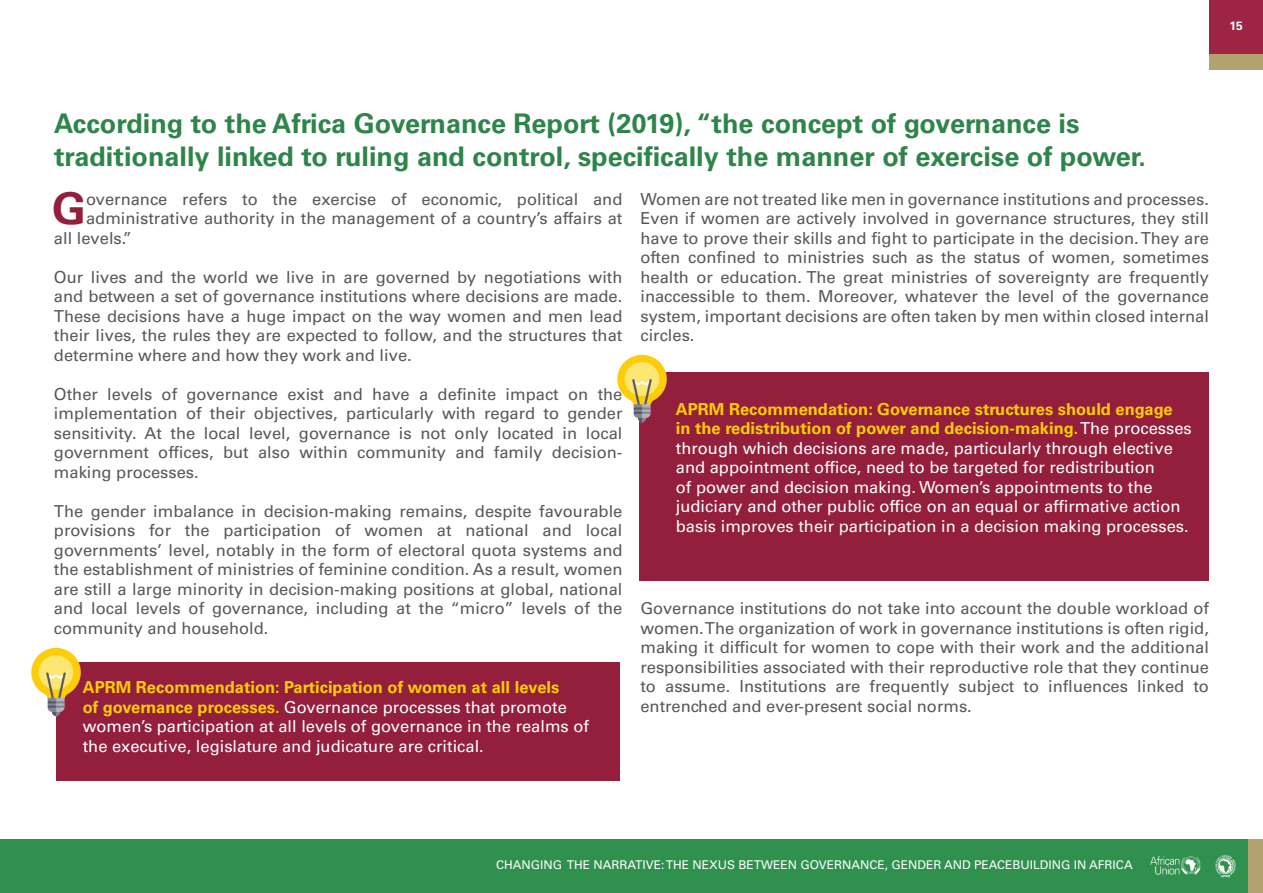
<style>
.page{position:relative;width:1263px;height:893px;background:#fff}
.page>*{position:absolute;margin:0;border:0;box-sizing:border-box;transform-origin:0 0}
.t1{font:700 43.5px "Univers LT Std";color:#931f3d}
.t2{font:700 27px "Univers LT Std";color:#2d8549}
.t3{font:16.5px/19.5px "Univers LT Std";color:#57585a;text-align:justify}
.t4{font:16.5px/19.5px "Univers LT Std";color:#fff}
.t5{font:12px "Univers LT Std";color:#fff}
.t6{font:700 12px "Univers LT Std";color:#fff}
.s1{font-weight:700;color:#ffcd00}
</style>
<div class="page">
<div style="left:0;top:839px;width:1263px;height:54px;background:#30914e"></div>
<div style="left:1209px;top:54px;width:54px;height:16px;background:#b3a16f"></div>
<div style="left:1209px;top:0;width:54px;height:54px;background:#9e2444"></div>
<img style="left:1150px;top:855px;width:86px;height:23px">
<div style="left:1248px;top:839px;width:15px;height:54px;background:#b3a16f"></div>
<div style="left:56px;top:662px;width:563px;height:118px;background:#931f3d"></div>
<div style="left:640px;top:373px;width:569px;height:208px;background:#931f3d"></div>
<img style="left:31px;top:647px;width:50px;height:70px">
<img style="left:617px;top:354px;width:50px;height:70px">
<p class="t6" style="left:1229px;top:19px;width:15px">15</p>
<p class="t2" style="left:54px;top:108px;width:1027px">According to the Africa Governance Report (2019), “the concept of governance is</p>
<p class="t2" style="left:54px;top:140px;width:1093px">traditionally linked to ruling and control, specifically the manner of exercise of power.</p>
<p class="t1" style="left:52px;top:184px;width:35px">G</p>
<p class="t3" style="left:86px;top:189px;width:538px">overnance refers to the exercise of economic, political and</p>
<p class="t3" style="left:86px;top:209px;width:538px">administrative authority in the management of a country’s affairs at</p>
<p class="t3" style="left:54px;top:228px;width:79px">all levels.”</p>
<p class="t3" style="left:54px;top:267px;width:570px">Our lives and the world we live in are governed by negotiations with and between a set of governance institutions where decisions are made.<br>These decisions have a huge impact on the way women and men lead their lives, the rules they are expected to follow, and the structures that determine where and how they work and live.</p>
<p class="t3" style="left:54px;top:384px;width:570px">Other levels of governance exist and have a definite impact on the implementation of their objectives, particularly with regard to gender sensitivity. At the local level, governance is not only located in local government offices, but also within community and family decision&shy;making processes.</p>
<p class="t3" style="left:54px;top:501px;width:570px">The gender imbalance in decision-making remains, despite favourable provisions for the participation of women at national and local governments’ level, notably in the form of electoral quota systems and the establishment of ministries of feminine condition. As a result, women are still a large minority in decision-making positions at global, national and local levels of governance, including at the “micro” levels of the community and household.</p>
<p class="t4" style="left:83px;top:678px;width:508px"><span class="s1">APRM Recommendation: Participation of women at all levels<br>of governance processes.</span> Governance processes that promote women’s participation at all levels of governance in the realms of the executive, legislature and judicature are critical.</p>
<p class="t3" style="left:640px;top:189px;width:570px">Women are not treated like men in governance institutions and processes.<br>Even if women are actively involved in governance structures, they still have to prove their skills and fight to participate in the decision. They are often confined to ministries such as the status of women, sometimes health or education. The great ministries of sovereignty are frequently inaccessible to them. Moreover, whatever the level of the governance system, important decisions are often taken by men within closed internal circles.</p>
<p class="t4" style="left:676px;top:399px;width:517px"><span class="s1">APRM Recommendation: Governance structures should engage<br>in the redistribution of power and decision-making.</span> The processes through which decisions are made, particularly through elective and appointment office, need to be targeted for redistribution<br>of power and decision making. Women’s appointments to the judiciary and other public office on an equal or affirmative action basis improves their participation in a decision making processes.</p>
<p class="t3" style="left:640px;top:599px;width:570px">Governance institutions do not take into account the double workload of women. The organization of work in governance institutions is often rigid, making it difficult for women to cope with their work and the additional responsibilities associated with their reproductive role that they continue to assume. Institutions are frequently subject to influences linked to entrenched and ever-present social norms.</p>
<p class="t5" style="left:496px;top:858px;width:638px">CHANGING THE NARRATIVE: THE NEXUS BETWEEN GOVERNANCE, GENDER AND PEACEBUILDING IN AFRICA</p>
</div>
